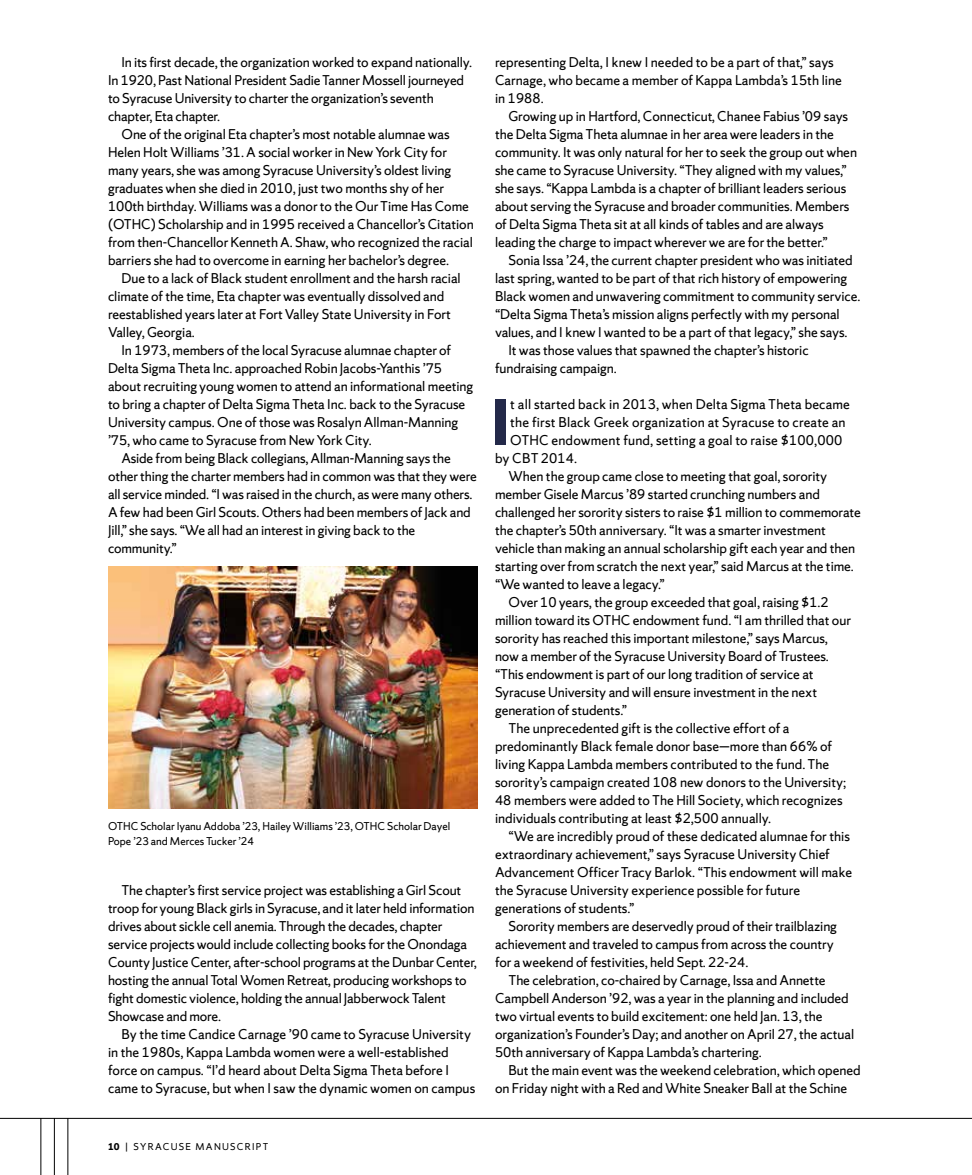
<style>
.page{position:relative;width:972px;height:1175px;background:#fff}
.page>*{position:absolute;margin:0;border:0;box-sizing:border-box;transform-origin:0 0}
.t1{font:700 69.6px "Sherman Sans";color:#232949}
.t2{font:15px/18px "Sherman Sans";letter-spacing:-.005em;color:#000}
.t3{font:12px/15.6px "Sherman Sans";color:#000}
.t4{font:10.5px "Sherman Sans";letter-spacing:.12em;color:#000}
.s1{font-weight:700}
</style>
<div class="page">
<hr style="left:0;top:1118px;width:972px;height:1px;background:#000">
<hr style="left:40px;top:1118px;width:1px;height:56px;background:#000">
<hr style="left:54px;top:1118px;width:1px;height:56px;background:#000">
<hr style="left:68px;top:1118px;width:1px;height:56px;background:#000">
<img style="left:108px;top:567px;width:369px;height:241px">
<p class="t2" style="left:108px;top:53px;width:366px;text-indent:14px">In its first decade, the organization worked to expand nationally.<br>In 1920, Past National President Sadie Tanner Mossell journeyed to Syracuse University to charter the organization’s seventh chapter, Eta chapter.</p>
<p class="t2" style="left:108px;top:125px;width:367px;text-indent:14px">One of the original Eta chapter’s most notable alumnae was Helen Holt Williams ’31. A social worker in New York City for many years, she was among Syracuse University’s oldest living graduates when she died in 2010, just two months shy of her 100th birthday. Williams was a donor to the Our Time Has Come (OTHC) Scholarship and in 1995 received a Chancellor’s Citation from then-Chancellor Kenneth A. Shaw, who recognized the racial barriers she had to overcome in earning her bachelor’s degree.</p>
<p class="t2" style="left:108px;top:269px;width:354px;text-indent:14px">Due to a lack of Black student enrollment and the harsh racial climate of the time, Eta chapter was eventually dissolved and reestablished years later at Fort Valley State University in Fort Valley, Georgia.</p>
<p class="t2" style="left:108px;top:341px;width:367px;text-indent:14px">In 1973, members of the local Syracuse alumnae chapter of Delta Sigma Theta Inc. approached Robin Jacobs-Yanthis ’75 about recruiting young women to attend an informational meeting to bring a chapter of Delta Sigma Theta Inc. back to the Syracuse University campus. One of those was Rosalyn Allman-Manning ’75, who came to Syracuse from New York City.</p>
<p class="t2" style="left:108px;top:449px;width:370px;text-indent:14px">Aside from being Black collegians, Allman-Manning says the other thing the charter members had in common was that they were all service minded. “I was raised in the church, as were many others.<br>A few had been Girl Scouts. Others had been members of Jack and Jill,” she says. “We all had an interest in giving back to the community.”</p>
<p class="t3" style="left:108px;top:817px;width:344px">OTHC Scholar Iyanu Addoba ’23, Hailey Williams ’23, OTHC Scholar Dayel<br>Pope ’23 and Merces Tucker ’24</p>
<p class="t2" style="left:108px;top:881px;width:370px;text-indent:14px">The chapter’s first service project was establishing a Girl Scout troop for young Black girls in Syracuse, and it later held information drives about sickle cell anemia. Through the decades, chapter service projects would include collecting books for the Onondaga County Justice Center, after-school programs at the Dunbar Center, hosting the annual Total Women Retreat, producing workshops to fight domestic violence, holding the annual Jabberwock Talent Showcase and more.</p>
<p class="t2" style="left:108px;top:1025px;width:369px;text-indent:14px">By the time Candice Carnage ’90 came to Syracuse University in the 1980s, Kappa Lambda women were a well-established force on campus. “I’d heard about Delta Sigma Theta before I came to Syracuse, but when I saw the dynamic women on campus</p>
<p class="t4" style="left:108px;top:1140px;width:162px"><span class="s1">10</span> | SYRACUSE MANUSCRIPT</p>
<p class="t2" style="left:495px;top:53px;width:348px">representing Delta, I knew I needed to be a part of that,” says<br>Carnage, who became a member of Kappa Lambda’s 15th line in 1988.</p>
<p class="t2" style="left:495px;top:107px;width:364px;text-indent:14px">Growing up in Hartford, Connecticut, Chanee Fabius ’09 says the Delta Sigma Theta alumnae in her area were leaders in the community. It was only natural for her to seek the group out when she came to Syracuse University. “They aligned with my values,” she says. “Kappa Lambda is a chapter of brilliant leaders serious about serving the Syracuse and broader communities. Members of Delta Sigma Theta sit at all kinds of tables and are always leading the charge to impact wherever we are for the better.”</p>
<p class="t2" style="left:508px;top:251px;width:346px">Sonia Issa ’24, the current chapter president who was initiated</p>
<p class="t2" style="left:495px;top:269px;width:354px">last spring, wanted to be part of that rich history of empowering</p>
<p class="t2" style="left:495px;top:287px;width:367px">Black women and unwavering commitment to community service.</p>
<p class="t2" style="left:495px;top:305px;width:346px">“Delta Sigma Theta’s mission aligns perfectly with my personal</p>
<p class="t2" style="left:495px;top:323px;width:354px">values, and I knew I wanted to be a part of that legacy,” she says.</p>
<p class="t2" style="left:508px;top:341px;width:302px">It was those values that spawned the chapter’s historic</p>
<p class="t2" style="left:495px;top:359px;width:123px">fundraising campaign.</p>
<h1 class="t1" style="left:491px;top:379px;width:21px">I</h1>
<p class="t2" style="left:510px;top:395px;width:341px">t all started back in 2013, when Delta Sigma Theta became</p>
<p class="t2" style="left:510px;top:413px;width:337px">the first Black Greek organization at Syracuse to create an</p>
<p class="t2" style="left:510px;top:431px;width:334px">OTHC endowment fund, setting a goal to raise $100,000</p>
<p class="t2" style="left:495px;top:449px;width:84px">by CBT 2014.</p>
<p class="t2" style="left:509px;top:467px;width:320px">When the group came close to meeting that goal, sorority</p>
<p class="t2" style="left:495px;top:485px;width:326px">member Gisele Marcus ’89 started crunching numbers and</p>
<p class="t2" style="left:495px;top:503px;width:367px">challenged her sorority sisters to raise $1 million to commemorate</p>
<p class="t2" style="left:495px;top:521px;width:332px">the chapter’s 50th anniversary. “It was a smarter investment</p>
<p class="t2" style="left:495px;top:539px;width:362px">vehicle than making an annual scholarship gift each year and then</p>
<p class="t2" style="left:495px;top:557px;width:360px">starting over from scratch the next year,” said Marcus at the time.</p>
<p class="t2" style="left:495px;top:575px;width:171px">“We wanted to leave a legacy.”</p>
<p class="t2" style="left:509px;top:593px;width:322px">Over 10 years, the group exceeded that goal, raising $1.2</p>
<p class="t2" style="left:495px;top:611px;width:358px">million toward its OTHC endowment fund. “I am thrilled that our</p>
<p class="t2" style="left:495px;top:629px;width:334px">sorority has reached this important milestone,” says Marcus,</p>
<p class="t2" style="left:495px;top:647px;width:335px">now a member of the Syracuse University Board of Trustees.</p>
<p class="t2" style="left:495px;top:665px;width:320px">“This endowment is part of our long tradition of service at</p>
<p class="t2" style="left:495px;top:683px;width:324px">Syracuse University and will ensure investment in the next</p>
<p class="t2" style="left:495px;top:701px;width:134px">generation of students.”</p>
<p class="t2" style="left:509px;top:719px;width:283px">The unprecedented gift is the collective effort of a</p>
<p class="t2" style="left:495px;top:737px;width:339px">predominantly Black female donor base—more than 66% of</p>
<p class="t2" style="left:495px;top:755px;width:336px">living Kappa Lambda members contributed to the fund. The</p>
<p class="t2" style="left:495px;top:773px;width:353px">sorority’s campaign created 108 new donors to the University;</p>
<p class="t2" style="left:495px;top:791px;width:349px">48 members were added to The Hill Society, which recognizes</p>
<p class="t2" style="left:495px;top:809px;width:278px">individuals contributing at least $2,500 annually.</p>
<p class="t2" style="left:509px;top:827px;width:343px">“We are incredibly proud of these dedicated alumnae for this</p>
<p class="t2" style="left:495px;top:845px;width:336px">extraordinary achievement,” says Syracuse University Chief</p>
<p class="t2" style="left:495px;top:863px;width:359px">Advancement Officer Tracy Barlok. “This endowment will make</p>
<p class="t2" style="left:495px;top:881px;width:307px">the Syracuse University experience possible for future</p>
<p class="t2" style="left:495px;top:899px;width:141px">generations of students.”</p>
<p class="t2" style="left:509px;top:917px;width:330px">Sorority members are deservedly proud of their trailblazing</p>
<p class="t2" style="left:495px;top:935px;width:340px">achievement and traveled to campus from across the country</p>
<p class="t2" style="left:495px;top:953px;width:255px">for a weekend of festivities, held Sept. 22-24.</p>
<p class="t2" style="left:509px;top:971px;width:319px">The celebration, co-chaired by Carnage, Issa and Annette</p>
<p class="t2" style="left:495px;top:989px;width:355px">Campbell Anderson ’92, was a year in the planning and included</p>
<p class="t2" style="left:495px;top:1007px;width:329px">two virtual events to build excitement: one held Jan. 13, the</p>
<p class="t2" style="left:495px;top:1025px;width:361px">organization’s Founder’s Day; and another on April 27, the actual</p>
<p class="t2" style="left:495px;top:1043px;width:268px">50th anniversary of Kappa Lambda’s chartering.</p>
<p class="t2" style="left:509px;top:1061px;width:354px">But the main event was the weekend celebration, which opened</p>
<p class="t2" style="left:495px;top:1079px;width:354px">on Friday night with a Red and White Sneaker Ball at the Schine</p>
</div>
